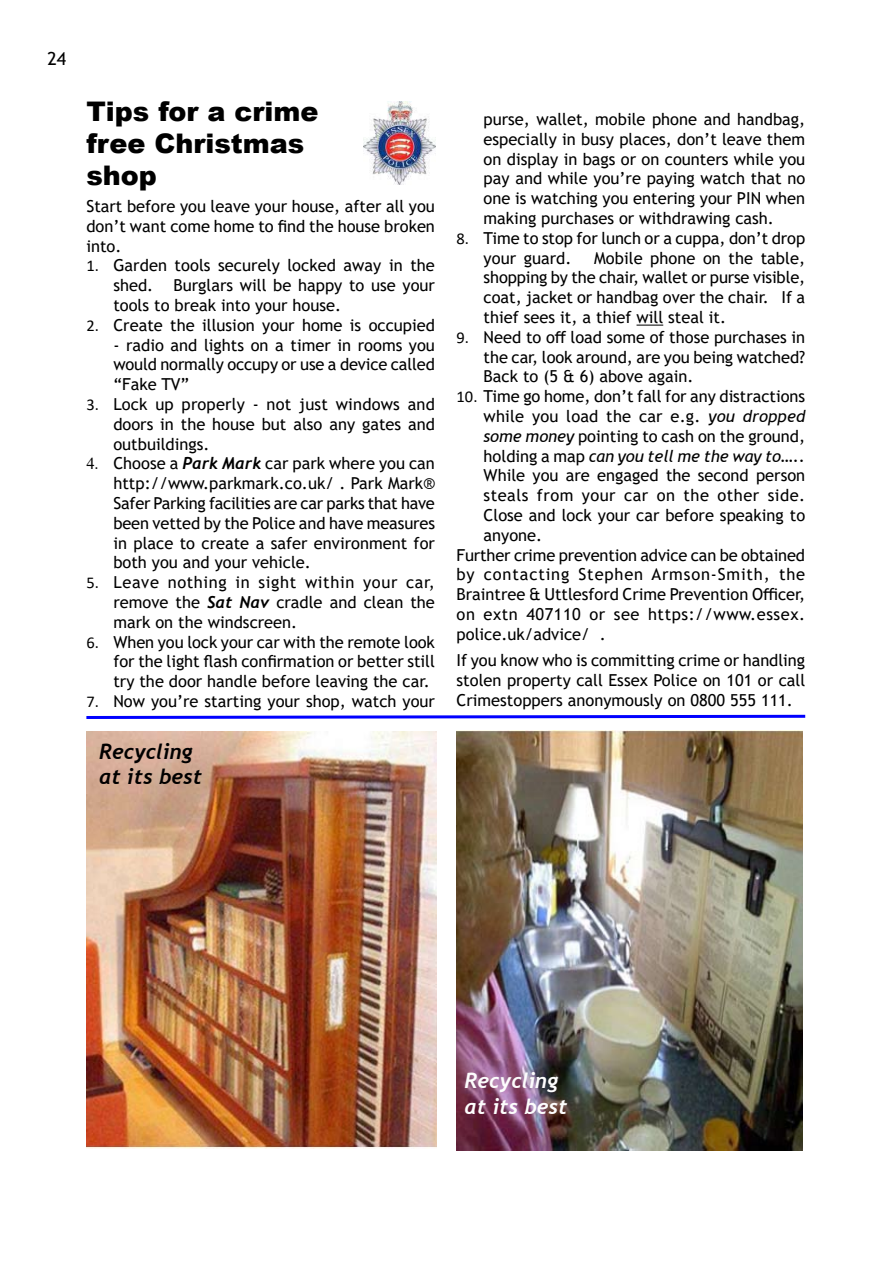
<style>
.page{position:relative;width:893px;height:1263px;background:#fff}
.page>*{position:absolute;margin:0;border:0;box-sizing:border-box;transform-origin:0 0}
.t1{font:900 27px/32.4px "Arial";color:#000}
.t2{font:italic 700 21px/25.2px "Trebuchet";color:#000}
.t3{font:italic 700 21px/25.2px "Trebuchet";color:#fdfdfd}
.t4{font:18px "Trebuchet MS";color:#000}
.t5{font:16.5px/19.8px "Trebuchet MS";color:#000;text-align:justify}
.t6{font:16.5px "Trebuchet MS";letter-spacing:.03em;color:#000}
.t7{font:16.5px "Trebuchet MS";letter-spacing:.05em;color:#000}
.t8{font:italic 16.5px "Trebuchet MS";color:#000}
.s1{font-family:"Calibri"}
.s2{font-family:"Times New Roman"}
.s3{font-family:"Trebuchet";font-weight:700;font-style:italic}
.s4{font-style:italic}
.s5{font-style:normal}
</style>
<div class="page">
<img style="left:363px;top:101px;width:72px;height:83px">
<svg style="left:636px;top:325px;width:27px;height:1px"></svg>
<svg style="left:86px;top:714px;width:720px;height:5px"></svg>
<img style="left:86px;top:731px;width:350px;height:417px">
<img style="left:457px;top:731px;width:346px;height:419px">
<p class="t4" style="left:48px;top:47px;width:20px">24</p>
<h1 class="t1" style="left:86px;top:94px;width:234px">Tips for a crime free Christmas shop</h1>
<p class="t5" style="left:86px;top:196px;width:350px">Start before you leave your house, after all you don’t want come home to find the house broken into.</p>
<p class="t5" style="left:113px;top:255px;width:323px;text-indent:-27px"><span class="s1">1.</span> Garden tools securely locked away in the shed. Burglars will be happy to use your tools to break into your house.</p>
<p class="t5" style="left:86px;top:315px;width:350px"><span class="s1">2.</span> Create the illusion your home is occupied</p>
<p class="t5" style="left:113px;top:335px;width:323px">- radio and lights on a timer in rooms you would normally occupy or use a device called “Fake TV”</p>
<p class="t5" style="left:113px;top:394px;width:323px;text-indent:-27px"><span class="s1">3.</span> Lock up properly - not just windows and doors in the house but also any gates and outbuildings.</p>
<p class="t5" style="left:113px;top:453px;width:323px;text-indent:-27px"><span class="s2">4.</span> Choose a <span class="s3">Park Mark</span> car park where you can http://www.parkmark.co.uk/ . Park Mark® Safer Parking facilities are car parks that have been vetted by the Police and have measures in place to create a safer environment for both you and your vehicle.</p>
<p class="t5" style="left:113px;top:572px;width:323px;text-indent:-27px"><span class="s1">5.</span> Leave nothing in sight within your car, remove the <span class="s3">Sat Nav</span> cradle and clean the mark on the windscreen.</p>
<p class="t5" style="left:113px;top:632px;width:323px;text-indent:-27px"><span class="s1">6.</span> When you lock your car with the remote look for the light flash confirmation or better still try the door handle before leaving the car.</p>
<p class="t5" style="left:86px;top:691px;width:350px"><span class="s1">7.</span> Now you’re starting your shop, watch your</p>
<p class="t2" style="left:99px;top:739px;width:104px">Recycling at its best</p>
<p class="t5" style="left:484px;top:109px;width:323px">purse, wallet, mobile phone and handbag, especially in busy places, don’t leave them on display in bags or on counters while you pay and while you’re paying watch that no one is watching you entering your PIN when making purchases or withdrawing cash.</p>
<p class="t5" style="left:484px;top:228px;width:323px;text-indent:-27px"><span class="s1">8.</span> Time to stop for lunch or a cuppa, don’t drop your guard.</p>
<p class="t5" style="left:484px;top:248px;width:323px;text-indent:110px">Mobile phone on the table, shopping by the chair, wallet or purse visible, coat, jacket or handbag over the chair. If a thief sees it, a thief will steal it.</p>
<p class="t5" style="left:484px;top:327px;width:323px;text-indent:-27px"><span class="s1">9.</span> Need to off load some of those purchases in the car, look around, are you being watched?<br>Back to (5 &amp; 6) above again.</p>
<p class="t5" style="left:457px;top:386px;width:350px"><span class="s1">10.</span> Time go home, don’t fall for any distractions</p>
<p class="t5" style="left:484px;top:406px;width:323px">while you load the car e.g. <span class="s4">you dropped</span></p>
<p class="t5" style="left:484px;top:426px;width:323px"><span class="s4">some money</span> pointing to cash on the ground,</p>
<p class="t8" style="left:484px;top:446px;width:323px"><span class="s5">holding a map</span> can you tell me the way to…..</p>
<p class="t5" style="left:484px;top:466px;width:323px">While you are engaged the second person</p>
<p class="t6" style="left:484px;top:485px;width:323px">steals from your car on the other side.</p>
<p class="t5" style="left:484px;top:505px;width:323px">Close and lock your car before speaking to</p>
<p class="t5" style="left:484px;top:525px;width:60px">anyone.</p>
<p class="t5" style="left:457px;top:545px;width:350px">Further crime prevention advice can be obtained</p>
<p class="t7" style="left:457px;top:564px;width:350px">by contacting Stephen Armson-Smith, the</p>
<p class="t5" style="left:457px;top:584px;width:350px">Braintree &amp; Uttlesford Crime Prevention Officer,</p>
<p class="t6" style="left:457px;top:604px;width:350px">on extn 407110 or see https://www.essex.</p>
<p class="t5" style="left:457px;top:624px;width:151px">police.uk/advice/ .</p>
<p class="t5" style="left:457px;top:650px;width:350px">If you know who is committing crime or handling stolen property call Essex Police on 101 or call Crimestoppers anonymously on 0800 555 111.</p>
<p class="t3" style="left:464px;top:1068px;width:104px">Recycling at its best</p>
</div>
